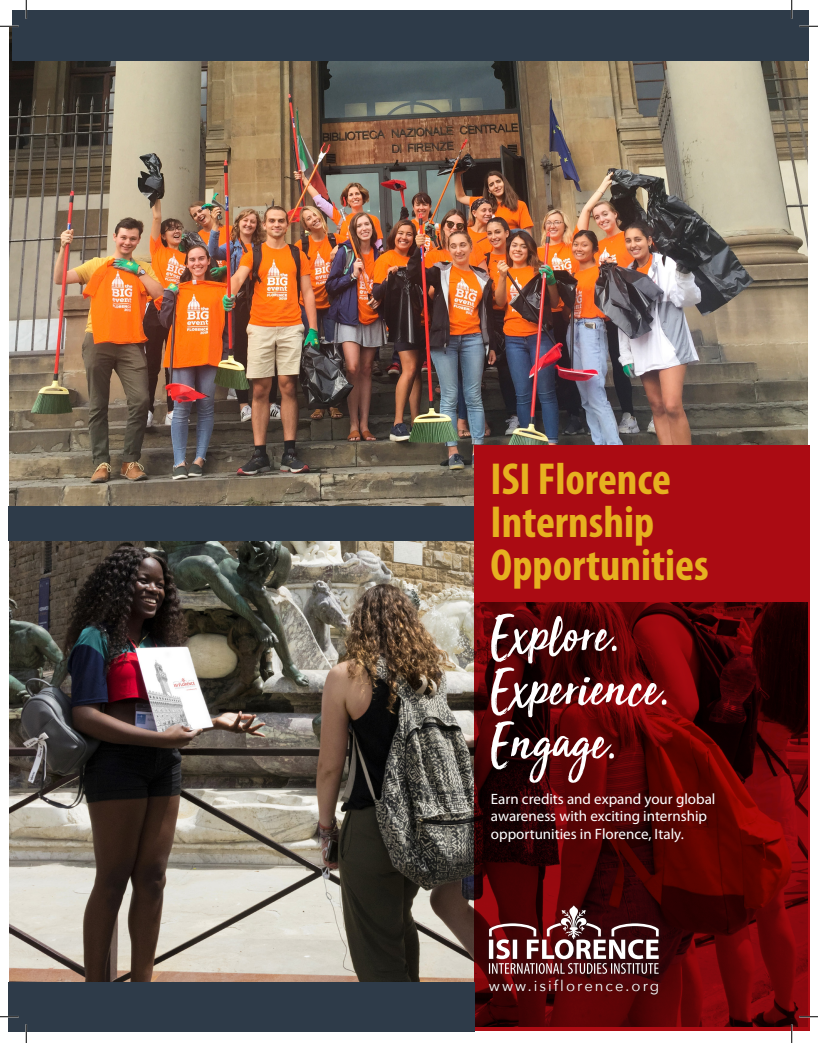
<style>
.page{position:relative;width:818px;height:1043px;background:#fff}
.page>*{position:absolute;margin:0;border:0;box-sizing:border-box;transform-origin:0 0}
.t1{font:57.5px "Sun Valley";color:#fff}
.t2{font:700 condensed 45px "Myriad Pro";color:#e6b120}
.t3{font:15px/17.5px "Myriad Pro";color:#fff}
.t4{font:14.88px "Avenir Next";letter-spacing:.135em;color:#fff}
</style>
<div class="page">
<img style="left:10px;top:27px;width:797px;height:479px">
<img style="left:10px;top:540px;width:464px;height:442px">
<svg style="left:474px;top:601px;width:335px;height:429px;background:#4f0305"></svg>
<div style="left:9px;top:506px;width:465px;height:34px;background:#2e3b49"></div>
<div style="left:12px;top:10px;width:796px;height:51px;background:#2e3b49"></div>
<div style="left:9px;top:982px;width:465px;height:49px;background:#2e3b49"></div>
<div style="left:474px;top:445px;width:335px;height:156px;background:#ab0b13"></div>
<div style="left:484px;top:901px;width:179px;height:77px;background:#231f20;opacity:.6"></div>
<svg style="left:489px;top:905px;width:169px;height:68px"></svg>
<div style="left:487px;top:977px;width:172px;height:19px;background:#231f20;opacity:.6"></div>
<svg style="left:0;top:25px;width:19px;height:2px"></svg>
<svg style="left:799px;top:25px;width:19px;height:2px"></svg>
<svg style="left:0;top:1015px;width:19px;height:2px"></svg>
<svg style="left:799px;top:1015px;width:19px;height:2px"></svg>
<svg style="left:25px;top:0;width:2px;height:19px"></svg>
<svg style="left:25px;top:1024px;width:2px;height:18px"></svg>
<svg style="left:791px;top:0;width:1px;height:19px"></svg>
<svg style="left:790px;top:1024px;width:2px;height:18px"></svg>
<p class="t2" style="left:490px;top:454px;width:182px">ISI Florence</p>
<p class="t2" style="left:490px;top:497px;width:165px">Internship</p>
<p class="t2" style="left:490px;top:539px;width:220px">Opportunities</p>
<p class="t1" style="left:490px;top:586px;width:130px">Explore.</p>
<p class="t1" style="left:490px;top:639px;width:180px">Experience.</p>
<p class="t1" style="left:490px;top:693px;width:127px">Engage.</p>
<p class="t3" style="left:491px;top:790px;width:226px">Earn credits and expand your global awareness with exciting internship opportunities in Florence, Italy.</p>
<p class="t4" style="left:489px;top:973px;width:172px">www.isiflorence.org</p>
</div>
